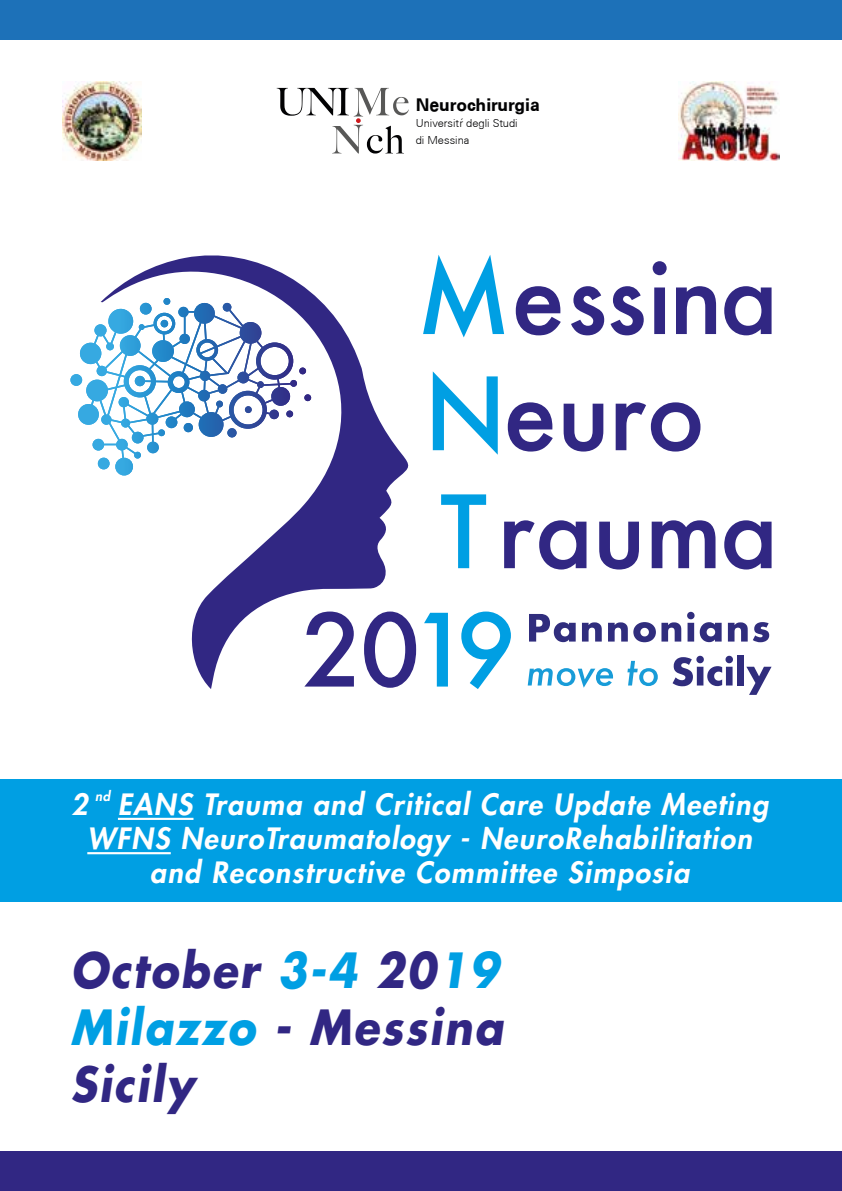
<style>
.page{position:relative;width:842px;height:1191px;background:#fff}
.page>*{position:absolute;margin:0;border:0;box-sizing:border-box;transform-origin:0 0}
.t1{font:italic 700 47.2px/56.6px "Futura";letter-spacing:.05em;color:#312783;text-align:justify;scale:.9 1}
.t2{font:italic 800 28.6px/34.4px "Futura";letter-spacing:.05em;color:#fff;text-align:center}
.t3{font:700 17.6px "Univers CE";color:#020203}
.t4{font:italic 800 13px "Futura";color:#fff}
.t5{font:300 11.2px/16.6px "Univers CE";color:#020203}
.s1{color:#009fe3}
</style>
<div class="page">
<div style="left:0;top:0;width:842px;height:40px;background:#1d71b8"></div>
<div style="left:0;top:1151px;width:842px;height:40px;background:#312783"></div>
<svg style="left:70px;top:301px;width:31px;height:168px"></svg>
<svg style="left:433px;top:371px;width:65px;height:84px"></svg>
<svg style="left:508px;top:402px;width:45px;height:49px"></svg>
<svg style="left:564px;top:404px;width:39px;height:47px"></svg>
<svg style="left:616px;top:402px;width:84px;height:49px"></svg>
<svg style="left:441px;top:494px;width:45px;height:74px"></svg>
<svg style="left:504px;top:520px;width:82px;height:49px"></svg>
<svg style="left:599px;top:521px;width:40px;height:48px"></svg>
<svg style="left:652px;top:520px;width:63px;height:48px"></svg>
<svg style="left:724px;top:520px;width:47px;height:49px"></svg>
<svg style="left:423px;top:255px;width:81px;height:82px"></svg>
<svg style="left:516px;top:286px;width:45px;height:49px"></svg>
<svg style="left:571px;top:286px;width:33px;height:49px"></svg>
<svg style="left:610px;top:286px;width:34px;height:49px"></svg>
<svg style="left:653px;top:261px;width:14px;height:73px"></svg>
<svg style="left:676px;top:286px;width:40px;height:48px"></svg>
<svg style="left:724px;top:286px;width:47px;height:49px"></svg>
<svg style="left:411px;top:626px;width:5px;height:47px"></svg>
<svg style="left:424px;top:613px;width:24px;height:73px"></svg>
<svg style="left:461px;top:611px;width:50px;height:78px"></svg>
<svg style="left:101px;top:255px;width:310px;height:434px"></svg>
<svg style="left:529px;top:614px;width:47px;height:28px"></svg>
<svg style="left:582px;top:622px;width:20px;height:19px"></svg>
<svg style="left:608px;top:622px;width:73px;height:20px"></svg>
<svg style="left:687px;top:612px;width:7px;height:29px"></svg>
<svg style="left:700px;top:622px;width:22px;height:20px"></svg>
<svg style="left:728px;top:622px;width:41px;height:20px"></svg>
<svg style="left:528px;top:668px;width:85px;height:19px"></svg>
<svg style="left:627px;top:661px;width:31px;height:25px"></svg>
<svg style="left:672px;top:656px;width:61px;height:30px"></svg>
<div style="left:737px;top:655px;width:7px;height:30px;background:#302d7d"></div>
<svg style="left:746px;top:666px;width:25px;height:29px"></svg>
<img style="left:62px;top:81px;width:79px;height:79px">
<img style="left:678px;top:81px;width:101px;height:79px">
<svg style="left:277px;top:88px;width:132px;height:65px"></svg>
<div style="left:0;top:779px;width:842px;height:122px;background:#009fe3"></div>
<hr style="left:118px;top:817px;width:75px;height:3px;background:#fff">
<hr style="left:87px;top:852px;width:84px;height:2px;background:#fff">
<p class="t3" style="left:416px;top:94px;width:126px">Neurochirurgia</p>
<p class="t5" style="left:416px;top:115px;width:103px">Università degli Studi di Messina</p>
<p class="t4" style="left:95px;top:787px;width:17px">nd</p>
<p class="t2" style="left:71px;top:786px;width:698px">2 EANS Trauma and Critical Care Update Meeting<br>WFNS NeuroTraumatology - NeuroRehabilitation and Reconstructive Committee Simposia</p>
<h1 class="t1" style="left:70px;top:941px;width:482px">October <span class="s1">3-4</span> 20<span class="s1">19<br>Milazzo</span> - Messina Sicily</h1>
</div>
